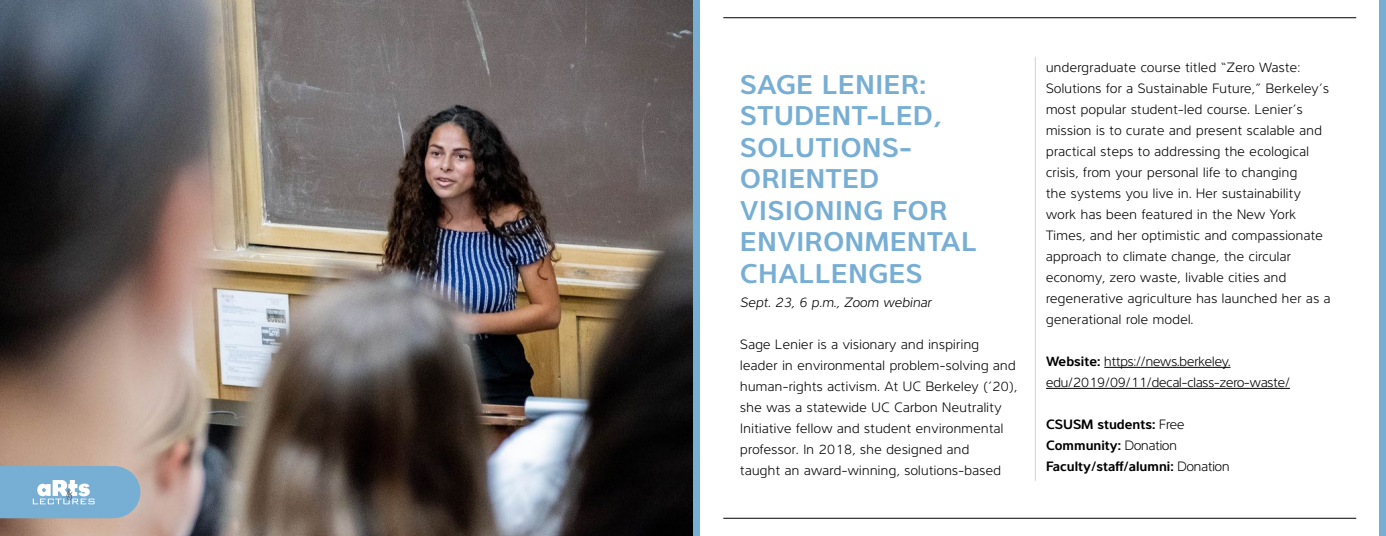
<style>
.page{position:relative;width:1386px;height:536px;background:#fff}
.page>*{position:absolute;margin:0;border:0;box-sizing:border-box;transform-origin:0 0}
.t1{font:700 28px/31.5px "Interval Sans Pro Sem";letter-spacing:.025em;color:#77aed4}
.t2{font:300 14px/21px "Interval Sans Pro";letter-spacing:.03em;color:#000}
.t3{font:300 14px/21px "Interval Sans Pro";color:#000}
.t4{font:700 14px/21px "Interval Sans Pro Sem";color:#000}
.t5{font:italic 300 14px "Interval Sans Pro";letter-spacing:.02em;color:#000}
.s1{font-family:"Interval Sans Pro Sem";font-weight:700}
.s2{font-family:"Interval Sans Pro";font-weight:300}
</style>
<div class="page">
<hr style="left:723px;top:17px;width:633px;height:1px;background:#000">
<hr style="left:723px;top:517px;width:633px;height:1px;background:#000">
<hr style="left:1035px;top:57px;width:1px;height:423px;background:#d1d3d4">
<div style="left:693px;top:0;width:6px;height:536px;background:#77aed4"></div>
<div style="left:1380px;top:0;width:6px;height:536px;background:#77aed4"></div>
<hr style="left:1104px;top:367px;width:127px;height:1px;background:#000">
<hr style="left:1046px;top:388px;width:244px;height:1px;background:#000">
<img style="left:0;top:0;width:693px;height:536px">
<svg style="left:0;top:466px;width:140px;height:52px;background:#86b5d5"></svg>
<h1 class="t1" style="left:740px;top:65px;width:238px">SAGE LENIER:<br>STUDENT-LED,<br>SOLUTIONS-<br>ORIENTED<br>VISIONING FOR<br>ENVIRONMENTAL<br>CHALLENGES</h1>
<p class="t5" style="left:740px;top:292px;width:193px">Sept. 23, 6 p.m., Zoom webinar</p>
<p class="t2" style="left:740px;top:333px;width:279px">Sage Lenier is a visionary and inspiring leader in environmental problem-solving and human-rights activism. At UC Berkeley (’20), she was a statewide UC Carbon Neutrality Initiative fellow and student environmental professor. In 2018, she designed and<br>taught an award-winning, solutions-based</p>
<p class="t2" style="left:1046px;top:55px;width:286px">undergraduate course titled “Zero Waste:<br>Solutions for a Sustainable Future,” Berkeley’s most popular student-led course. Lenier’s mission is to curate and present scalable and practical steps to addressing the ecological crisis, from your personal life to changing<br>the systems you live in. Her sustainability work has been featured in the New York Times, and her optimistic and compassionate approach to climate change, the circular economy, zero waste, livable cities and regenerative agriculture has launched her as a generational role model.</p>
<p class="t3" style="left:1046px;top:349px;width:245px"><span class="s1">Website:</span> https://news.berkeley. edu/2019/09/11/decal-class-zero-waste/</p>
<p class="t4" style="left:1046px;top:412px;width:185px">CSUSM students: <span class="s2">Free<br></span>Community: <span class="s2">Donation<br></span>Faculty/staf/alumni: <span class="s2">Donation</span></p>
</div>
